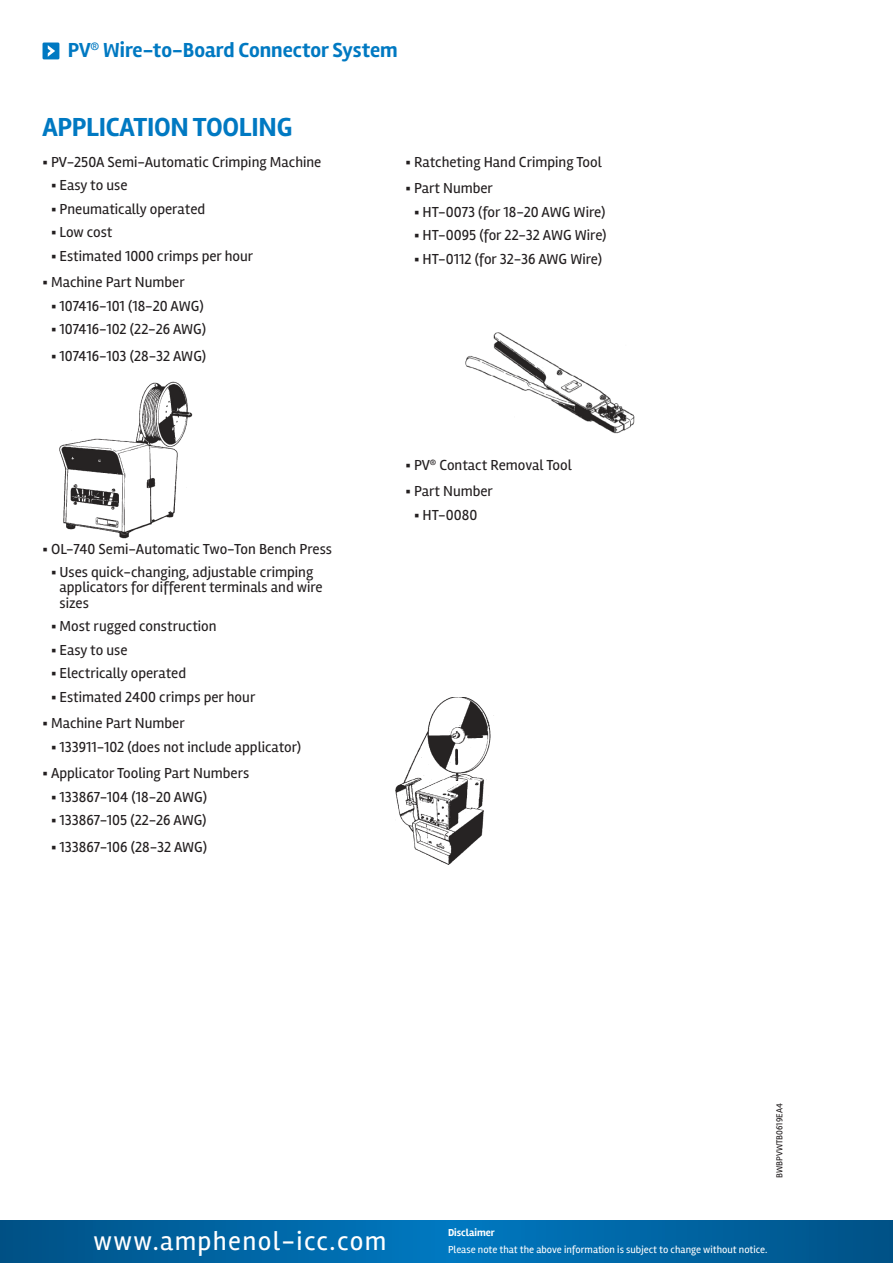
<style>
.page{position:relative;width:893px;height:1263px;background:#fff}
.page>*{position:absolute;margin:0;border:0;box-sizing:border-box;transform-origin:0 0}
.t1{font:27px "Rambla";letter-spacing:.05em;color:#fff}
.t2{font:700 27px "Rambla";letter-spacing:-.01em;color:#0079c2}
.t3{font:700 21px "Rambla";color:#0079c2}
.t4{font:15px/15px "Rambla";color:#231f20}
.t5{font:10.5px "Rambla";color:#fff}
.t6{font:700 10.5px "Rambla";color:#fff}
.t7{font:9px "Rambla";color:#231f20}
</style>
<div class="page">
<div style="left:43px;top:43px;width:16px;height:16px;background:#0079c2"></div>
<svg style="left:48px;top:45px;width:7px;height:12px"></svg>
<svg style="left:0;top:1220px;width:893px;height:25px;background:#0064a2"></svg>
<svg style="left:0;top:1245px;width:893px;height:18px;background:#0064a2"></svg>
<img style="left:59px;top:381px;width:134px;height:158px">
<img style="left:465px;top:332px;width:170px;height:102px">
<img style="left:395px;top:698px;width:99px;height:167px">
<p class="t3" style="left:68px;top:37px;width:331px">PV<sup>®</sup> Wire-to-Board Connector System</p>
<p class="t2" style="left:43px;top:111px;width:251px">APPLICATION TOOLING</p>
<p class="t4" style="left:43px;top:154px;width:280px">▪ PV-250A Semi-Automatic Crimping Machine</p>
<p class="t4" style="left:51px;top:178px;width:78px">▪ Easy to use</p>
<p class="t4" style="left:51px;top:201px;width:156px">▪ Pneumatically operated</p>
<p class="t4" style="left:51px;top:225px;width:63px">▪ Low cost</p>
<p class="t4" style="left:51px;top:248px;width:204px">▪ Estimated 1000 crimps per hour</p>
<p class="t4" style="left:43px;top:275px;width:144px">▪ Machine Part Number</p>
<p class="t4" style="left:51px;top:298px;width:154px">▪ 107416-101 (18-20 AWG)</p>
<p class="t4" style="left:51px;top:322px;width:157px">▪ 107416-102 (22-26 AWG)</p>
<p class="t4" style="left:51px;top:348px;width:157px">▪ 107416-103 (28-32 AWG)</p>
<p class="t4" style="left:405px;top:154px;width:198px">▪ Ratcheting Hand Crimping Tool</p>
<p class="t4" style="left:405px;top:181px;width:89px">▪ Part Number</p>
<p class="t4" style="left:414px;top:204px;width:193px">▪ HT-0073 (for 18-20 AWG Wire)</p>
<p class="t4" style="left:414px;top:228px;width:194px">▪ HT-0095 (for 22-32 AWG Wire)</p>
<p class="t4" style="left:414px;top:251px;width:190px">▪ HT-0112 (for 32-36 AWG Wire)</p>
<p class="t4" style="left:43px;top:541px;width:291px">▪ OL-740 Semi-Automatic Two-Ton Bench Press</p>
<p class="t4" style="left:60px;top:565px;width:265px;text-indent:-9px">▪ Uses quick-changing, adjustable crimping applicators for different terminals and wire sizes</p>
<p class="t4" style="left:51px;top:618px;width:167px">▪ Most rugged construction</p>
<p class="t4" style="left:51px;top:642px;width:78px">▪ Easy to use</p>
<p class="t4" style="left:51px;top:665px;width:137px">▪ Electrically operated</p>
<p class="t4" style="left:51px;top:689px;width:206px">▪ Estimated 2400 crimps per hour</p>
<p class="t4" style="left:43px;top:715px;width:144px">▪ Machine Part Number</p>
<p class="t4" style="left:51px;top:739px;width:252px">▪ 133911-102 (does not include applicator)</p>
<p class="t4" style="left:43px;top:765px;width:208px">▪ Applicator Tooling Part Numbers</p>
<p class="t4" style="left:51px;top:789px;width:158px">▪ 133867-104 (18-20 AWG)</p>
<p class="t4" style="left:51px;top:812px;width:157px">▪ 133867-105 (22-26 AWG)</p>
<p class="t4" style="left:51px;top:839px;width:158px">▪ 133867-106 (28-32 AWG)</p>
<p class="t4" style="left:405px;top:457px;width:168px">▪ PV<sup>®</sup> Contact Removal Tool</p>
<p class="t4" style="left:405px;top:484px;width:89px">▪ Part Number</p>
<p class="t4" style="left:414px;top:507px;width:65px">▪ HT-0080</p>
<p class="t7" style="left:774px;top:1178px;width:76px;rotate:-90deg">BWBPVWTB0619EA4</p>
<h1 class="t1" style="left:94px;top:1224px;width:294px">www.amphenol-icc.com</h1>
<p class="t6" style="left:448px;top:1227px;width:48px">Disclaimer</p>
<p class="t5" style="left:448px;top:1243px;width:321px">Please note that the above information is subject to change without notice.</p>
</div>
